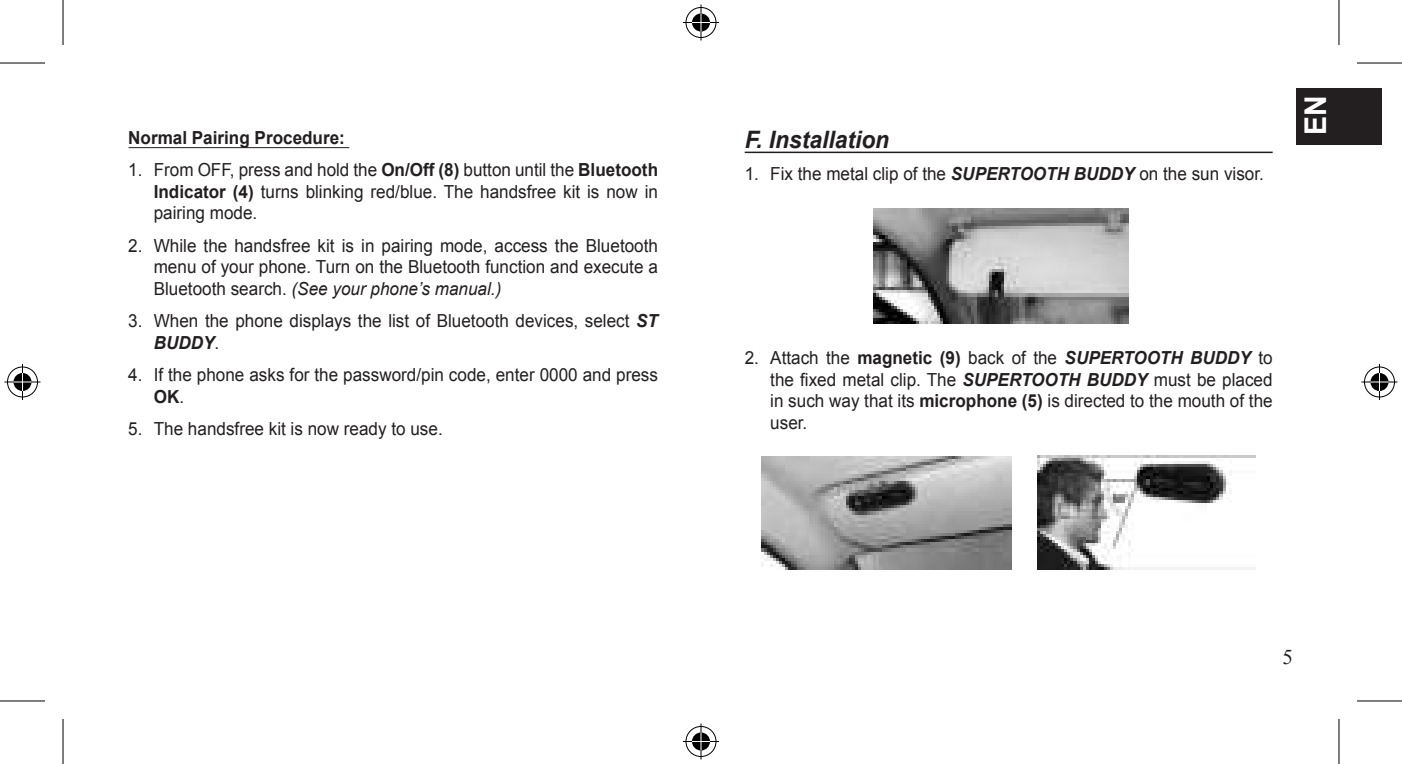
<style>
.page{position:relative;width:1402px;height:764px;background:#fff}
.page>*{position:absolute;margin:0;border:0;box-sizing:border-box;transform-origin:0 0}
.t1{font:700 30px "Arial";color:#fff;scale:.95 1}
.t2{font:italic 700 24px "Arial";color:#231f20;scale:.95 1}
.t3{font:21px "Times New Roman";color:#231f20}
.t4{font:18px/21.6px "Arial";color:#231f20;text-align:justify;scale:.95 1}
.t5{font:700 18px "Arial";color:#231f20;scale:.95 1}
.s1{font-weight:700}
.s2{font-style:italic}
.s3{font-weight:700;font-style:italic}
</style>
<div class="page">
<div style="left:1296px;top:88px;width:85px;height:56px;background:#231f20"></div>
<hr style="left:129px;top:147px;width:220px;height:1px;background:#231f20">
<hr style="left:745px;top:152px;width:527px;height:1px;background:#231f20">
<img style="left:874px;top:209px;width:254px;height:115px">
<img style="left:762px;top:456px;width:249px;height:113px">
<img style="left:1037px;top:455px;width:218px;height:115px">
<svg style="left:0;top:701px;width:45px;height:1px"></svg>
<svg style="left:1357px;top:701px;width:45px;height:1px"></svg>
<hr style="left:0;top:62px;width:45px;height:2px;background:#000">
<hr style="left:1357px;top:62px;width:45px;height:2px;background:#000">
<hr style="left:0;top:700px;width:45px;height:1px;background:#000">
<hr style="left:1357px;top:700px;width:45px;height:1px;background:#000">
<hr style="left:62px;top:0;width:2px;height:45px;background:#000">
<hr style="left:62px;top:719px;width:2px;height:45px;background:#000">
<hr style="left:1338px;top:0;width:1px;height:45px;background:#000">
<hr style="left:1338px;top:719px;width:1px;height:45px;background:#000">
<div style="left:684px;top:6px;width:34px;height:33px;border:4px solid #fff;border-radius:50%"></div>
<hr style="left:683px;top:21px;width:36px;height:3px;background:#fff">
<svg style="left:699px;top:4px;width:4px;height:36px"></svg>
<div style="left:690px;top:12px;width:22px;height:21px;border:4px solid #fff;border-radius:50%"></div>
<div style="left:685px;top:7px;width:31px;height:31px;border:1px solid #000;border-radius:50%"></div>
<hr style="left:683px;top:22px;width:36px;height:1px;background:#000">
<hr style="left:700px;top:4px;width:1px;height:36px;background:#000">
<svg style="left:692px;top:14px;width:18px;height:18px"></svg>
<div style="left:684px;top:724px;width:34px;height:34px;border:4px solid #fff;border-radius:50%"></div>
<hr style="left:683px;top:739px;width:36px;height:4px;background:#fff">
<svg style="left:699px;top:723px;width:4px;height:36px"></svg>
<div style="left:690px;top:730px;width:22px;height:22px;border:4px solid #fff;border-radius:50%"></div>
<div style="left:685px;top:726px;width:31px;height:31px;border:1px solid #000;border-radius:50%"></div>
<hr style="left:683px;top:741px;width:36px;height:1px;background:#000">
<hr style="left:700px;top:723px;width:1px;height:36px;background:#000">
<svg style="left:692px;top:732px;width:18px;height:18px"></svg>
<div style="left:6px;top:365px;width:33px;height:34px;border:4px solid #fff;border-radius:50%"></div>
<svg style="left:4px;top:380px;width:36px;height:4px"></svg>
<hr style="left:21px;top:364px;width:3px;height:36px;background:#fff">
<div style="left:12px;top:371px;width:21px;height:22px;border:4px solid #fff;border-radius:50%"></div>
<div style="left:7px;top:367px;width:31px;height:30px;border:1px solid #000;border-radius:50%"></div>
<hr style="left:4px;top:381px;width:36px;height:1px;background:#000">
<hr style="left:22px;top:364px;width:1px;height:36px;background:#000">
<svg style="left:14px;top:373px;width:18px;height:18px"></svg>
<div style="left:1362px;top:365px;width:34px;height:34px;border:4px solid #fff;border-radius:50%"></div>
<svg style="left:1361px;top:380px;width:36px;height:4px"></svg>
<svg style="left:1377px;top:365px;width:4px;height:34px"></svg>
<div style="left:1368px;top:371px;width:22px;height:22px;border:4px solid #fff;border-radius:50%"></div>
<div style="left:1364px;top:367px;width:30px;height:30px;border:1px solid #000;border-radius:50%"></div>
<hr style="left:1361px;top:381px;width:36px;height:1px;background:#000">
<hr style="left:1379px;top:364px;width:1px;height:36px;background:#000">
<svg style="left:1370px;top:373px;width:18px;height:18px"></svg>
<p class="t5" style="left:128px;top:130px;width:230px">Normal Pairing Procedure:</p>
<p class="t4" style="left:154px;top:161px;width:532px;text-indent:-26px">1. From OFF, press and hold the <span class="s1">On/Off (8)</span> button until the <span class="s1">Bluetooth Indicator (4)</span> turns blinking red/blue. The handsfree kit is now in pairing mode.</p>
<p class="t4" style="left:154px;top:236px;width:532px;text-indent:-26px">2. While the handsfree kit is in pairing mode, access the Bluetooth menu of your phone. Turn on the Bluetooth function and execute a Bluetooth search. <span class="s2">(See your phone’s manual.)</span></p>
<p class="t4" style="left:154px;top:312px;width:532px;text-indent:-26px">3. When the phone displays the list of Bluetooth devices, select <span class="s3">ST<br>BUDDY</span>.</p>
<p class="t4" style="left:154px;top:366px;width:532px;text-indent:-26px">4. If the phone asks for the password/pin code, enter 0000 and press<br><span class="s1">OK</span>.</p>
<p class="t4" style="left:128px;top:420px;width:333px">5. The handsfree kit is now ready to use.</p>
<h2 class="t2" style="left:745px;top:130px;width:154px">F. Installation</h2>
<p class="t4" style="left:745px;top:165px;width:548px">1. Fix the metal clip of the <span class="s3">SUPERTOOTH BUDDY</span> on the sun visor.</p>
<h1 class="t1" style="left:1303px;top:135px;width:43px;rotate:-90deg">EN</h1>
<p class="t4" style="left:770px;top:349px;width:530px;text-indent:-26px">2. Attach the <span class="s1">magnetic (9)</span> back of the <span class="s3">SUPERTOOTH BUDDY</span> to the fixed metal clip. The <span class="s3">SUPERTOOTH BUDDY</span> must be placed in such way that its <span class="s1">microphone (5)</span> is directed to the mouth of the user.</p>
<p class="t3" style="left:1282px;top:644px;width:12px">5</p>
</div>
